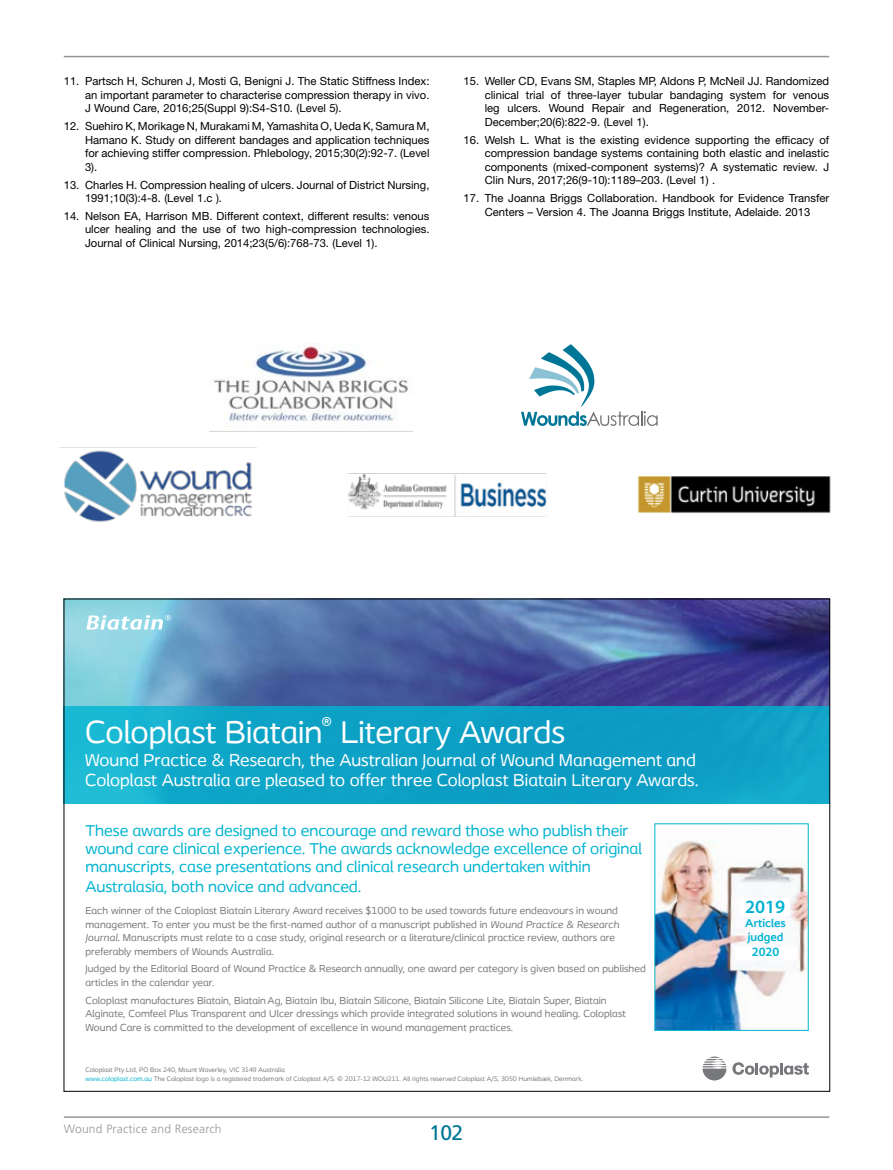
<style>
.page{position:relative;width:893px;height:1170px;background:#fff}
.page>*{position:absolute;margin:0;border:0;box-sizing:border-box;transform-origin:0 0}
.t1{font:33px "Coloplast";color:#fff}
.t2{font:21px "Frutiger";color:#007697}
.t3{font:600 18.75px "Myriad Pro";color:#00b3d1}
.t4{font:18px/19.5px "Coloplast";color:#fff}
.t5{font:700 18px "Coloplast";color:#00b5d1}
.t6{font:16.5px/18px "Coloplast";color:#00b4d1}
.t7{font:600 12.75px "Myriad Pro";color:#00b3d1}
.t8{font:300 12px "Frutiger";letter-spacing:.02em;color:#939598}
.t9{font:700 12px/14.4px "Coloplast";color:#00b4d1;text-align:center}
.t10{font:11.25px/13.5px "Helvetica Neue";color:#000;text-align:justify}
.t11{font:10.5px/13.5px "Coloplast";letter-spacing:.01em;color:#77787b}
.t12{font:6.75px/8.2px "Coloplast";letter-spacing:.01em;color:#77787b}
.s1{font-style:italic}
.s2{color:#00b4d1}
.s3{color:#00b5d1}
</style>
<div class="page">
<hr style="left:64px;top:1116px;width:765px;height:1px;background:#939598">
<hr style="left:64px;top:56px;width:765px;height:1px;background:#939598">
<img style="left:637px;top:477px;width:194px;height:36px">
<img style="left:348px;top:473px;width:199px;height:43px">
<img style="left:59px;top:447px;width:198px;height:75px">
<img style="left:209px;top:344px;width:203px;height:88px">
<svg style="left:521px;top:344px;width:137px;height:82px"></svg>
<img style="left:66px;top:600px;width:762px;height:105px">
<svg style="left:66px;top:705px;width:762px;height:98px;background:#10a3c7"></svg>
<svg style="left:86px;top:614px;width:85px;height:15px"></svg>
<svg style="left:703px;top:1056px;width:23px;height:24px"></svg>
<img style="left:656px;top:840px;width:151px;height:188px">
<div style="left:654px;top:823px;width:155px;height:207px;border:1px solid #00b4d1"></div>
<svg style="left:732px;top:1062px;width:82px;height:30px"></svg>
<div style="left:740px;top:898px;width:50px;height:17px;background:#fff"></div>
<div style="left:735px;top:946px;width:61px;height:13px;background:#fff"></div>
<hr style="left:892px;top:829px;width:1px;height:340px;background:#000">
<p class="t10" style="left:85px;top:74px;width:346px;text-indent:-21px">11. Partsch H, Schuren J, Mosti G, Benigni J. The Static Stiffness Index: an important parameter to characterise compression therapy in vivo.<br>J Wound Care, 2016;25(Suppl 9):S4-S10. (Level 5).</p>
<p class="t10" style="left:85px;top:119px;width:346px;text-indent:-21px">12. Suehiro K, Morikage N, Murakami M, Yamashita O, Ueda K, Samura M, Hamano K. Study on different bandages and application techniques for achieving stiffer compression. Phlebology, 2015;30(2):92-7. (Level 3).</p>
<p class="t10" style="left:85px;top:178px;width:346px;text-indent:-21px">13. Charles H. Compression healing of ulcers. Journal of District Nursing,<br>1991;10(3):4-8. (Level 1.c ).</p>
<p class="t10" style="left:85px;top:209px;width:346px;text-indent:-21px">14. Nelson EA, Harrison MB. Different context, different results: venous ulcer healing and the use of two high-compression technologies.<br>Journal of Clinical Nursing, 2014;23(5/6):768-73. (Level 1).</p>
<p class="t10" style="left:485px;top:74px;width:346px;text-indent:-21px">15. Weller CD, Evans SM, Staples MP, Aldons P, McNeil JJ. Randomized clinical trial of three-layer tubular bandaging system for venous leg ulcers. Wound Repair and Regeneration, 2012. November-December;20(6):822-9. (Level 1).</p>
<p class="t10" style="left:485px;top:133px;width:346px;text-indent:-21px">16. Welsh L. What is the existing evidence supporting the efficacy of compression bandage systems containing both elastic and inelastic components (mixed-component systems)? A systematic review. J Clin Nurs, 2017;26(9-10):1189–203. (Level 1) .</p>
<p class="t10" style="left:463px;top:191px;width:367px;text-align:center">17. The Joanna Briggs Collaboration. Handbook for Evidence Transfer<br>Centers – Version 4. The Joanna Briggs Institute, Adelaide. 2013</p>
<h1 class="t1" style="left:85px;top:711px;width:481px">Coloplast Biatain<sup>®</sup> Literary Awards</h1>
<h3 class="t4" style="left:85px;top:750px;width:615px">Wound Practice &amp; Research, the Australian Journal of Wound Management and<br>Coloplast Australia are pleased to offer three Coloplast Biatain Literary Awards.</h3>
<h3 class="t6" style="left:85px;top:821px;width:558px">These awards are designed to encourage and reward those who publish their wound care clinical experience. The awards acknowledge excellence of original manuscripts, case presentations and clinical research undertaken within</h3>
<h3 class="t6" style="left:85px;top:877px;width:278px">Australasia, both novice and advanced.</h3>
<p class="t11" style="left:85px;top:903px;width:535px">Each winner of the Coloplast Biatain Literary Award receives $1000 to be used towards future endeavours in wound management. To enter you must be the first-named author of a manuscript published in <span class="s1">Wound Practice &amp; Research Journal</span>. Manuscripts must relate to a case study, original research or a literature/clinical practice review, authors are preferably members of Wounds Australia.</p>
<p class="t11" style="left:85px;top:961px;width:562px">Judged by the Editorial Board of Wound Practice &amp; Research annually, one award per category is given based on published articles in the calendar year.</p>
<p class="t11" style="left:85px;top:993px;width:542px">Coloplast manufactures Biatain, BiatainAg, Biatain Ibu, Biatain Silicone, Biatain Silicone Lite, Biatain Super, Biatain<br>Alginate, Comfeel Plus Transparent and Ulcer dressings which provide integrated solutions in wound healing. Coloplast<br>Wound Care is committed to the development of excellence in wound management practices.</p>
<p class="t12" style="left:85px;top:1065px;width:499px">Coloplast Pty Ltd, PO Box 240, Mount Waverley, VIC 3149 Australia<br><span class="s2">www.coloplast.com.au</span> The Coloplast logo is a registered trademark of Coloplast A/S. © 2017-12 WOU211. All rights reserved Coloplast A/S, 3050 Humlebæk, Denmark.</p>
<p class="t8" style="left:64px;top:1122px;width:159px">Wound Practice and Research</p>
<h2 class="t2" style="left:429px;top:1120px;width:36px">102</h2>
<h3 class="t5" style="left:744px;top:895px;width:44px">2017</h3>
<h3 class="t3" style="left:745px;top:894px;width:42px">2019</h3>
<p class="t7" style="left:752px;top:943px;width:29px">2020</p>
<p class="t9" style="left:737px;top:915px;width:59px">Articles judged early <span class="s3">2018</span></p>
</div>
